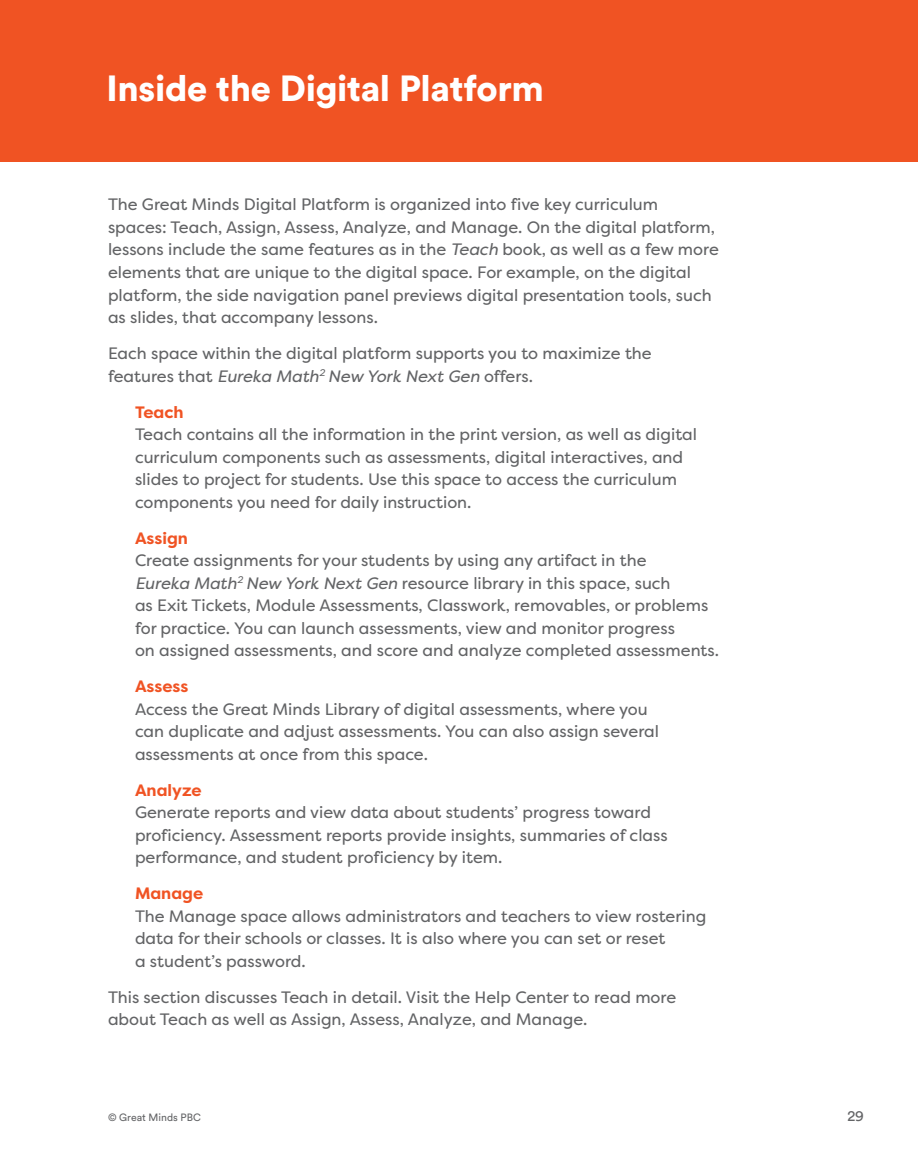
<style>
.page{position:relative;width:918px;height:1175px;background:#fff}
.page>*{position:absolute;margin:0;border:0;box-sizing:border-box;transform-origin:0 0}
.IG-title{font:900 36px "Circular Std";letter-spacing:-.01em;color:#fff}
.IG-body-indent-run-i{font:16.5px/22.5px "Filson Pro";color:#636466}
.IG-body{font:16.5px/22.5px "Filson Pro";color:#636466}
.t1{font:15px "Circular Std";color:#636466}
.t2{font:10.5px "Circular Std";color:#636466}
.s1{font-style:italic}
.s2{font-weight:700;color:#f05323}
</style>
<div class="page">
<div style="left:0;top:0;width:918px;height:162px;background:#f05323"></div>
<p class="IG-title" style="left:106px;top:65px;width:439px">Inside the Digital Platform</p>
<p class="IG-body" style="left:108px;top:193px;width:612px">The Great Minds Digital Platform is organized into five key curriculum spaces: Teach, Assign, Assess, Analyze, and Manage. On the digital platform, lessons include the same features as in the <span class="s1">Teach</span> book, as well as a few more elements that are unique to the digital space. For example, on the digital platform, the side navigation panel previews digital presentation tools, such as slides, that accompany lessons.</p>
<p class="IG-body" style="left:108px;top:342px;width:545px">Each space within the digital platform supports you to maximize the features that <span class="s1">Eureka Math</span><sup>2</sup> <span class="s1">New York Next Gen</span> offers.</p>
<p class="IG-body-indent-run-i" style="left:135px;top:400px;width:564px"><span class="s2">Teach<br></span>Teach contains all the information in the print version, as well as digital curriculum components such as assessments, digital interactives, and slides to project for students. Use this space to access the curriculum components you need for daily instruction.</p>
<p class="IG-body-indent-run-i" style="left:135px;top:526px;width:586px"><span class="s2">Assign<br></span>Create assignments for your students by using any artifact in the<br><span class="s1">Eureka Math</span><sup>2</sup> <span class="s1">New York Next Gen</span> resource library in this space, such<br>as Exit Tickets, Module Assessments, Classwork, removables, or problems for practice. You can launch assessments, view and monitor progress<br>on assigned assessments, and score and analyze completed assessments.</p>
<p class="IG-body-indent-run-i" style="left:135px;top:675px;width:526px"><span class="s2">Assess<br></span>Access the Great Minds Library of digital assessments, where you can duplicate and adjust assessments. You can also assign several assessments at once from this space.</p>
<p class="IG-body-indent-run-i" style="left:135px;top:778px;width:534px"><span class="s2">Analyze<br></span>Generate reports and view data about students’ progress toward proficiency. Assessment reports provide insights, summaries of class performance, and student proficiency by item.</p>
<p class="IG-body-indent-run-i" style="left:135px;top:882px;width:573px"><span class="s2">Manage<br></span>The Manage space allows administrators and teachers to view rostering data for their schools or classes. It is also where you can set or reset<br>a student’s password.</p>
<p class="IG-body" style="left:108px;top:985px;width:570px">This section discusses Teach in detail. Visit the Help Center to read more about Teach as well as Assign, Assess, Analyze, and Manage.</p>
<p class="t2" style="left:108px;top:1110px;width:95px">© Great Minds PBC</p>
<p class="t1" style="left:847px;top:1106px;width:18px">29</p>
</div>
